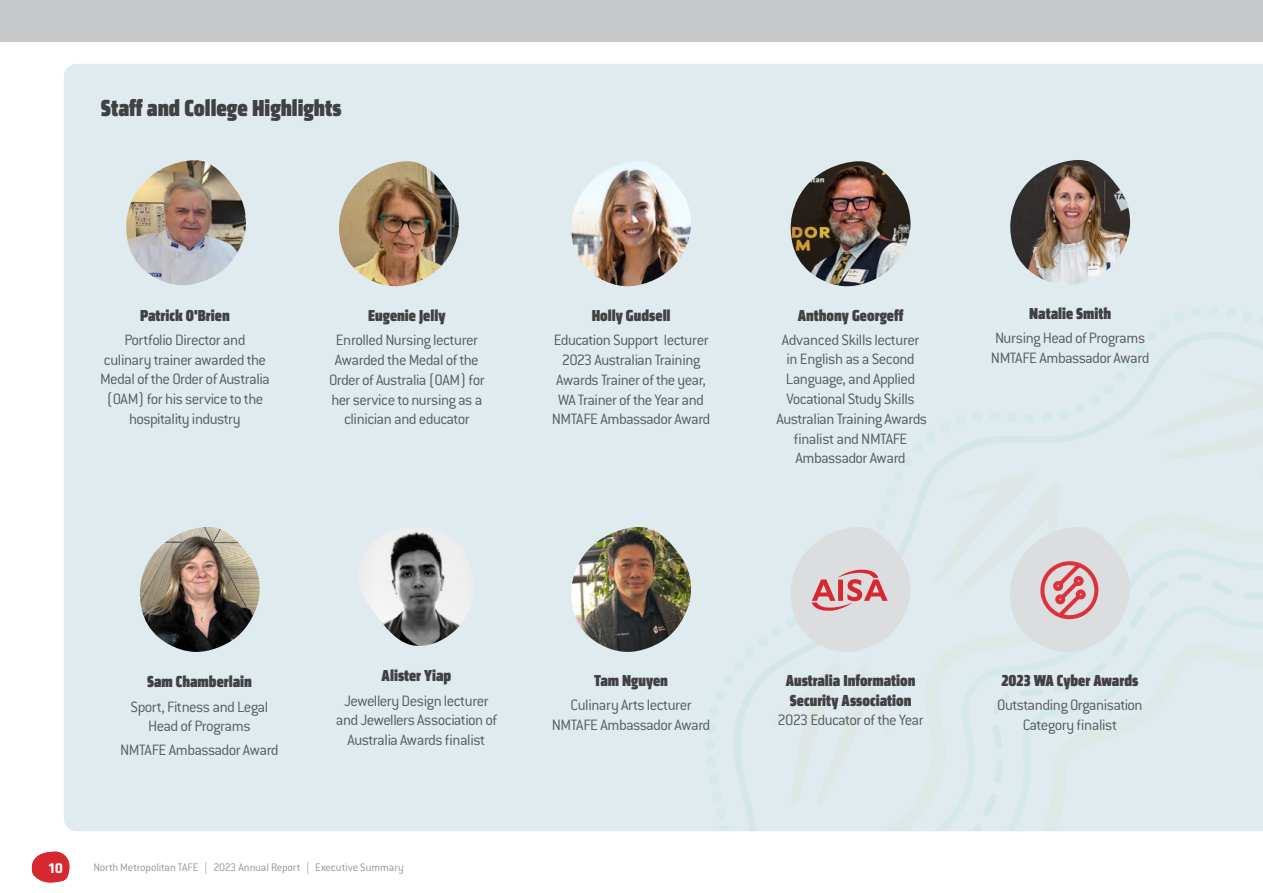
<style>
.page{position:relative;width:1263px;height:893px;background:#fff}
.page>*{position:absolute;margin:0;border:0;box-sizing:border-box;transform-origin:0 0}
.t1{font:24px "Klavika Display Bl Cond";color:#414042}
.t2{font:300 16.5px/19.8px "Conduit ITC Std";letter-spacing:-.035em;color:#58595b;text-align:center}
.t3{font:16.5px/19.8px "Klavika Display Bl Cond";color:#414042}
.t4{font:700 15px "Klavika";color:#fff}
.t5{font:300 12px "Conduit ITC Std";letter-spacing:-.015em;color:#939598}
</style>
<div class="page">
<div style="left:0;top:0;width:1263px;height:41px;background:#c7c8ca"></div>
<div style="left:64px;top:64px;width:616px;height:767px;background:#dfebef"></div>
<div style="left:684px;top:64px;width:116px;height:767px;background:#dfebef"></div>
<svg style="left:800px;top:64px;width:463px;height:767px;background:#deeaee"></svg>
<svg style="left:897px;top:551px;width:366px;height:280px;background:#ddeaed"></svg>
<svg style="left:934px;top:579px;width:329px;height:252px;background:#dceaed"></svg>
<svg style="left:977px;top:633px;width:286px;height:198px;background:#ddeaed"></svg>
<img style="left:571px;top:161px;width:120px;height:125px">
<img style="left:571px;top:527px;width:120px;height:125px">
<img style="left:357px;top:527px;width:118px;height:121px">
<img style="left:339px;top:161px;width:120px;height:125px">
<img style="left:126px;top:160px;width:120px;height:125px">
<img style="left:139px;top:527px;width:121px;height:125px">
<img style="left:790px;top:161px;width:120px;height:125px">
<svg style="left:790px;top:524px;width:120px;height:128px;background:#dcd4d6"></svg>
<img style="left:1010px;top:160px;width:120px;height:125px">
<svg style="left:934px;top:470px;width:196px;height:182px;background:#dddfe2"></svg>
<svg style="left:32px;top:852px;width:38px;height:31px"></svg>
<h1 class="t1" style="left:101px;top:94px;width:242px">Staff and College Highlights</h1>
<p class="t3" style="left:140px;top:306px;width:91px">Patrick O'Brien</p>
<p class="t2" style="left:100px;top:329px;width:171px">Portfolio Director and culinary trainer awarded the<br>Medal of the Order of Australia (OAM) for his service to the hospitality industry</p>
<p class="t3" style="left:368px;top:306px;width:79px">Eugenie Jelly</p>
<p class="t2" style="left:329px;top:330px;width:157px">Enrolled Nursing lecturer<br>Awarded the Medal of the<br>Order of Australia (OAM) for her service to nursing as a clinician and educator</p>
<p class="t3" style="left:592px;top:306px;width:80px">Holly Gudsell</p>
<p class="t2" style="left:552px;top:330px;width:160px">Education Support lecturer<br>2023 Australian Training<br>Awards Trainer of the year,<br>WA Trainer of the Year and<br>NMTAFE Ambassador Award</p>
<p class="t3" style="left:798px;top:306px;width:107px">Anthony Georgeff</p>
<p class="t2" style="left:776px;top:329px;width:152px">Advanced Skills lecturer in English as a Second<br>Language, and Applied<br>Vocational Study Skills<br>Australian Training Awards finalist and NMTAFE<br>Ambassador Award</p>
<p class="t3" style="left:1029px;top:304px;width:84px">Natalie Smith</p>
<p class="t2" style="left:991px;top:327px;width:160px;text-align:left">Nursing Head of Programs<br>NMTAFE Ambassador Award</p>
<p class="t3" style="left:147px;top:673px;width:106px">Sam Chamberlain</p>
<p class="t2" style="left:130px;top:696px;width:139px">Sport, Fitness and Legal<br>Head of Programs</p>
<p class="t2" style="left:120px;top:740px;width:160px">NMTAFE Ambassador Award</p>
<p class="t3" style="left:382px;top:667px;width:71px">Alister Yiap</p>
<p class="t2" style="left:336px;top:690px;width:163px">Jewellery Design lecturer and Jewellers Association of<br>Australia Awards finalist</p>
<p class="t4" style="left:49px;top:857px;width:16px">10</p>
<p class="t5" style="left:93px;top:860px;width:312px">North Metropolitan TAFE | 2023 Annual Report | Executive Summary</p>
<p class="t3" style="left:594px;top:671px;width:75px">Tam Nguyen</p>
<p class="t2" style="left:552px;top:694px;width:160px">Culinary Arts lecturer<br>NMTAFE Ambassador Award</p>
<p class="t3" style="left:786px;top:671px;width:131px">Australia Information<br>Security Association</p>
<p class="t2" style="left:777px;top:710px;width:148px">2023 Educator of the Year</p>
<p class="t3" style="left:1001px;top:671px;width:138px">2023 WA Cyber Awards</p>
<p class="t2" style="left:997px;top:694px;width:147px">Outstanding Organisation<br>Category finalist</p>
</div>
